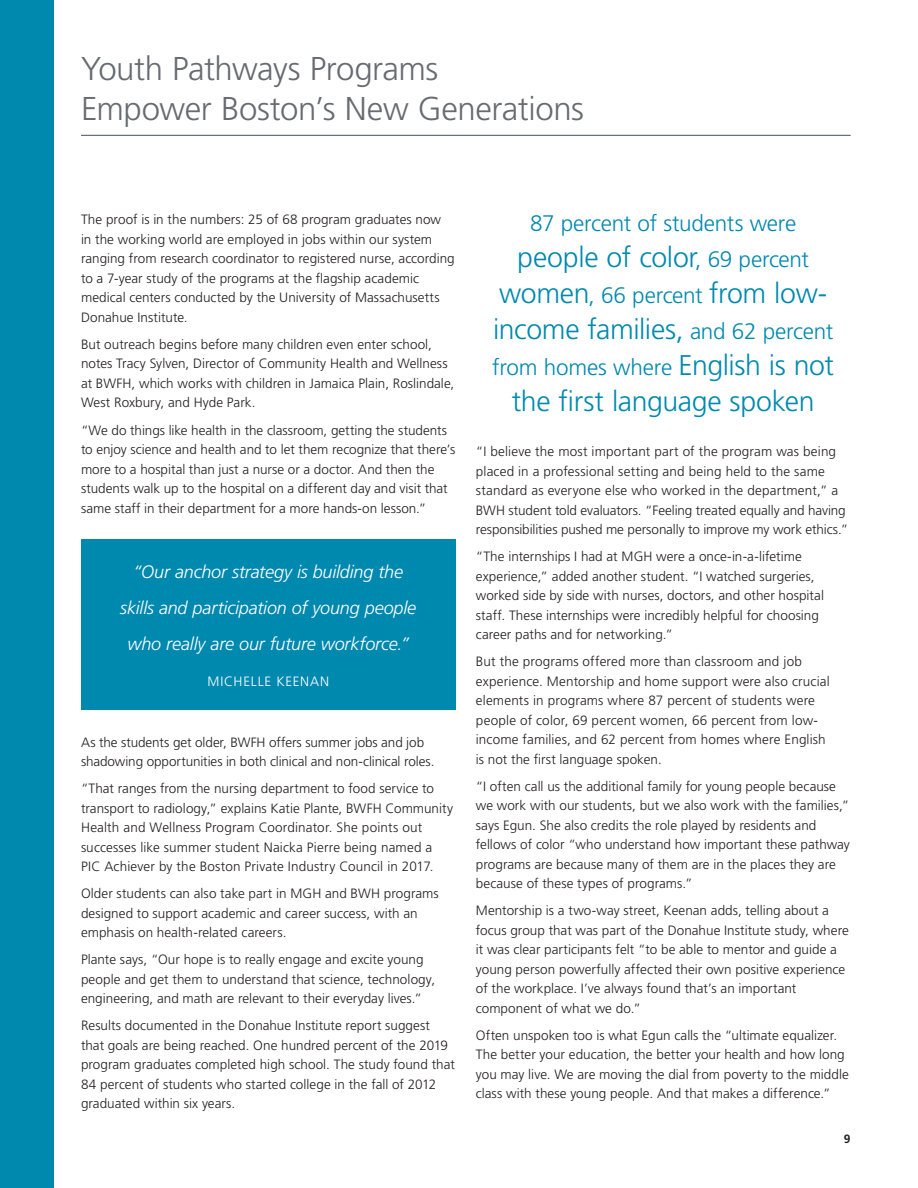
<style>
.page{position:relative;width:918px;height:1188px;background:#fff}
.page>*{position:absolute;margin:0;border:0;box-sizing:border-box;transform-origin:0 0}
.t1{font:300 33px "Frutiger";letter-spacing:-.015em;color:#676c72}
.Main_text{font:300 28.5px/36px "Frutiger";letter-spacing:-.01em;color:#0089af;text-align:center}
.Main_text-2{font:300 22.5px "Frutiger";letter-spacing:-.01em;color:#0089af}
.Main_text-3{font:italic 300 18px/36px "Frutiger";letter-spacing:-.01em;color:#fff;text-align:center}
.Main_text-4{font:300 13.5px/19.5px "Frutiger";letter-spacing:.005em;color:#231f20}
.Main_text-5{font:300 13.5px "Frutiger";letter-spacing:.065em;color:#fff}
.t2{font:700 12px "Frutiger";color:#231f20}
.s1{font-size:22.5px}
.s2{font-size:28.5px}
</style>
<div class="page">
<div style="left:0;top:0;width:54px;height:1188px;background:#0089af"></div>
<hr style="left:81px;top:135px;width:769px;height:1px;background:#676c72">
<div style="left:81px;top:540px;width:375px;height:170px;background:#0089af"></div>
<p class="t1" style="left:81px;top:50px;width:359px">Youth Pathways Programs</p>
<p class="t1" style="left:81px;top:90px;width:504px">Empower Boston’s New Generations</p>
<p class="Main_text-4" style="left:81px;top:210px;width:375px">The proof is in the numbers: 25 of 68 program graduates now in the working world are employed in jobs within our system ranging from research coordinator to registered nurse, according to a 7-year study of the programs at the flagship academic medical centers conducted by the University of Massachusetts Donahue Institute.</p>
<p class="Main_text-4" style="left:81px;top:335px;width:375px">But outreach begins before many children even enter school, notes Tracy Sylven, Director of Community Health and Wellness at BWFH, which works with children in Jamaica Plain, Roslindale, West Roxbury, and Hyde Park.</p>
<p class="Main_text-4" style="left:81px;top:420px;width:376px">“We do things like health in the classroom, getting the students to enjoy science and health and to let them recognize that there’s more to a hospital than just a nurse or a doctor. And then the students walk up to the hospital on a different day and visit that same staff in their department for a more hands-on lesson.”</p>
<p class="Main_text-3" style="left:134px;top:554px;width:271px">“Our anchor strategy is building the</p>
<p class="Main_text-3" style="left:120px;top:590px;width:297px">skills and participation of young people who really are our future workforce.”</p>
<p class="Main_text-5" style="left:207px;top:674px;width:123px">MICHELLE KEENAN</p>
<p class="Main_text-4" style="left:81px;top:732px;width:355px">As the students get older, BWFH offers summer jobs and job shadowing opportunities in both clinical and non-clinical roles.</p>
<p class="Main_text-4" style="left:81px;top:779px;width:374px">“That ranges from the nursing department to food service to transport to radiology,” explains Katie Plante, BWFH Community Health and Wellness Program Coordinator. She points out successes like summer student Naicka Pierre being named a PIC Achiever by the Boston Private Industry Council in 2017.</p>
<p class="Main_text-4" style="left:81px;top:884px;width:359px">Older students can also take part in MGH and BWH programs designed to support academic and career success, with an emphasis on health-related careers.</p>
<p class="Main_text-4" style="left:81px;top:950px;width:356px">Plante says, “Our hope is to really engage and excite young people and get them to understand that science, technology, engineering, and math are relevant to their everyday lives.”</p>
<p class="Main_text-4" style="left:81px;top:1016px;width:375px">Results documented in the Donahue Institute report suggest that goals are being reached. One hundred percent of the 2019 program graduates completed high school. The study found that 84 percent of students who started college in the fall of 2012 graduated within six years.</p>
<p class="Main_text-2" style="left:530px;top:211px;width:268px">87 percent of students were</p>
<p class="Main_text" style="left:493px;top:240px;width:342px">people of color<span class="s1">, 69 percent </span>women<span class="s1">, 66 percent</span> from low&shy;income families, <span class="s1">and 62 percent</span></p>
<p class="Main_text-2" style="left:492px;top:355px;width:343px">from homes where <span class="s2">English is not</span></p>
<p class="Main_text" style="left:512px;top:384px;width:304px">the first language spoken</p>
<p class="Main_text-4" style="left:476px;top:442px;width:374px">“I believe the most important part of the program was being placed in a professional setting and being held to the same standard as everyone else who worked in the department,” a BWH student told evaluators. “Feeling treated equally and having responsibilities pushed me personally to improve my work ethics.”</p>
<p class="Main_text-4" style="left:476px;top:547px;width:350px">“The internships I had at MGH were a once-in-a-lifetime experience,” added another student. “I watched surgeries, worked side by side with nurses, doctors, and other hospital staff. These internships were incredibly helpful for choosing career paths and for networking.”</p>
<p class="Main_text-4" style="left:476px;top:652px;width:355px">But the programs offered more than classroom and job experience. Mentorship and home support were also crucial elements in programs where 87 percent of students were people of color, 69 percent women, 66 percent from low&shy;income families, and 62 percent from homes where English is not the first language spoken.</p>
<p class="Main_text-4" style="left:476px;top:776px;width:376px">“I often call us the additional family for young people because we work with our students, but we also work with the families,” says Egun. She also credits the role played by residents and fellows of color “who understand how important these pathway programs are because many of them are in the places they are because of these types of programs.”</p>
<p class="Main_text-4" style="left:476px;top:901px;width:375px">Mentorship is a two-way street, Keenan adds, telling about a focus group that was part of the Donahue Institute study, where it was clear participants felt “to be able to mentor and guide a young person powerfully affected their own positive experience of the workplace. I’ve always found that’s an important component of what we do.”</p>
<p class="Main_text-4" style="left:476px;top:1025px;width:375px">Often unspoken too is what Egun calls the “ultimate equalizer.<br>The better your education, the better your health and how long you may live. We are moving the dial from poverty to the middle class with these young people. And that makes a difference.”</p>
<p class="t2" style="left:844px;top:1132px;width:8px">9</p>
</div>
